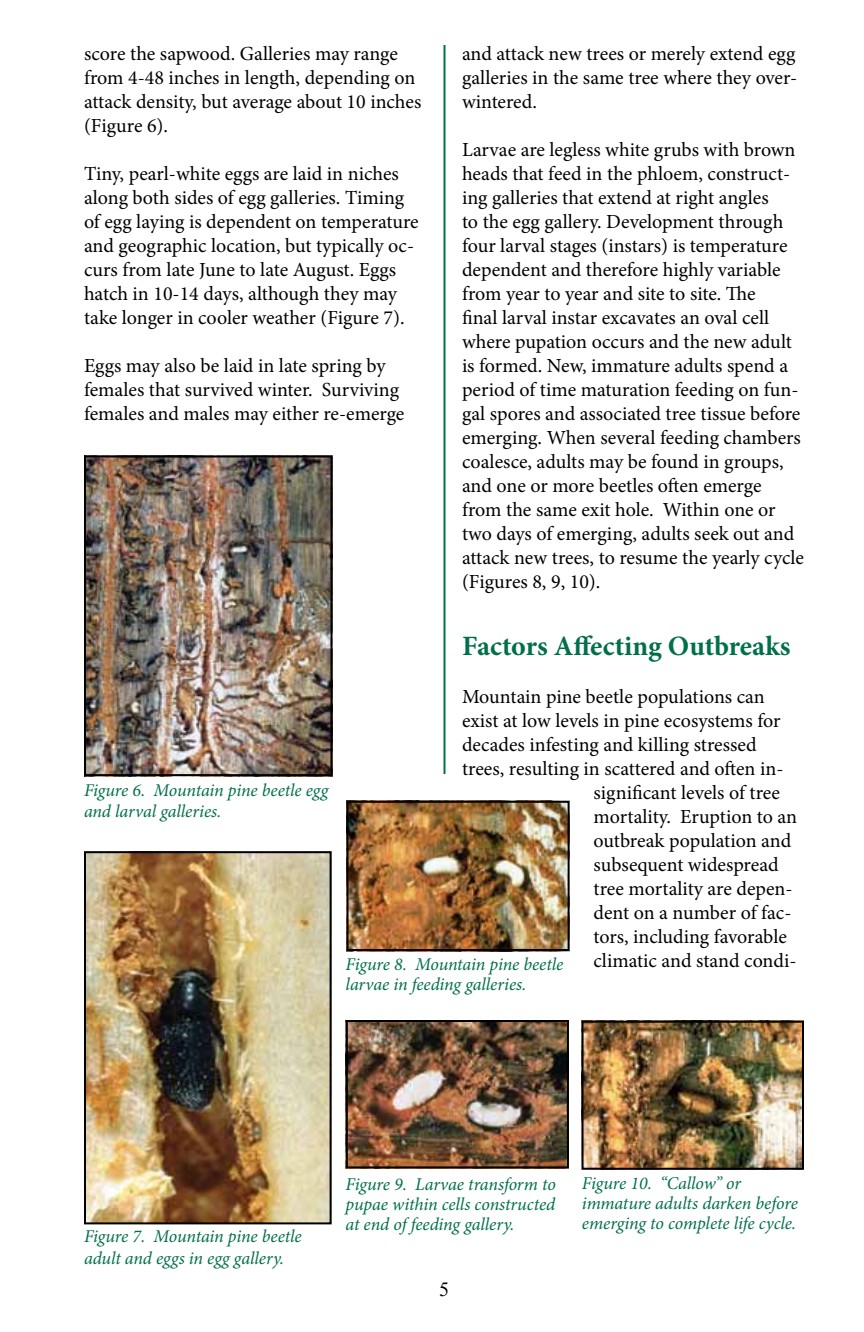
<style>
.page{position:relative;width:864px;height:1332px;background:#fff}
.page>*{position:absolute;margin:0;border:0;box-sizing:border-box;transform-origin:0 0}
.t1{font:700 28px "Minion Pro";letter-spacing:-.005em;color:#00704a}
.t2{font:20px/24px "Minion Pro";color:#000}
.t3{font:20px "Times New Roman";color:#000}
.t4{font:italic 18px/20px "Minion Pro";letter-spacing:-.01em;color:#00704a}
</style>
<div class="page">
<hr style="left:444px;top:45px;width:2px;height:729px;background:#00704a">
<img style="left:87px;top:459px;width:243px;height:314px">
<div style="left:84px;top:456px;width:249px;height:320px;border:2px solid #000"></div>
<img style="left:87px;top:854px;width:242px;height:367px">
<div style="left:84px;top:851px;width:248px;height:373px;border:2px solid #000"></div>
<img style="left:350px;top:804px;width:217px;height:144px">
<div style="left:347px;top:801px;width:223px;height:150px;border:2px solid #000"></div>
<img style="left:349px;top:1023px;width:217px;height:142px">
<div style="left:346px;top:1020px;width:223px;height:148px;border:2px solid #000"></div>
<img style="left:585px;top:1024px;width:216px;height:143px">
<div style="left:582px;top:1021px;width:222px;height:149px;border:2px solid #000"></div>
<p class="t2" style="left:84px;top:41px;width:339px">score the sapwood. Galleries may range from 4-48 inches in length, depending on attack density, but average about 10 inches (Figure 6).</p>
<p class="t2" style="left:84px;top:161px;width:336px">Tiny, pearl-white eggs are laid in niches along both sides of egg galleries. Timing of egg laying is dependent on temperature and geographic location, but typically oc&shy;curs from late June to late August. Eggs hatch in 10-14 days, although they may take longer in cooler weather (Figure 7).</p>
<p class="t2" style="left:84px;top:353px;width:322px">Eggs may also be laid in late spring by females that survived winter. Surviving females and males may either re-emerge</p>
<p class="t2" style="left:462px;top:41px;width:337px;text-align:justify">and attack new trees or merely extend egg galleries in the same tree where they over&shy;wintered.</p>
<p class="t2" style="left:462px;top:137px;width:343px">Larvae are legless white grubs with brown heads that feed in the phloem, construct&shy;ing galleries that extend at right angles<br>to the egg gallery. Development through four larval stages (instars) is temperature dependent and therefore highly variable from year to year and site to site. The<br>final larval instar excavates an oval cell where pupation occurs and the new adult is formed. New, immature adults spend a period of time maturation feeding on fun&shy;gal spores and associated tree tissue before emerging. When several feeding chambers coalesce, adults may be found in groups, and one or more beetles often emerge from the same exit hole. Within one or two days of emerging, adults seek out and attack new trees, to resume the yearly cycle (Figures 8, 9, 10).</p>
<p class="t4" style="left:84px;top:779px;width:246px;line-height:21.6px">Figure 6. Mountain pine beetle egg and larval galleries.</p>
<h1 class="t1" style="left:462px;top:626px;width:330px">Factors Affecting Outbreaks</h1>
<p class="t2" style="left:462px;top:684px;width:304px">Mountain pine beetle populations can</p>
<p class="t2" style="left:462px;top:708px;width:320px">exist at low levels in pine ecosystems for</p>
<p class="t2" style="left:462px;top:732px;width:296px">decades infesting and killing stressed</p>
<p class="t2" style="left:462px;top:756px;width:323px">trees, resulting in scattered and often in-</p>
<p class="t2" style="left:594px;top:780px;width:188px">significant levels of tree</p>
<p class="t2" style="left:594px;top:804px;width:205px">mortality. Eruption to an</p>
<p class="t2" style="left:594px;top:828px;width:199px">outbreak population and</p>
<p class="t2" style="left:594px;top:852px;width:187px">subsequent widespread</p>
<p class="t2" style="left:594px;top:876px;width:201px">tree mortality are depen-</p>
<p class="t2" style="left:594px;top:900px;width:199px">dent on a number of fac-</p>
<p class="t2" style="left:594px;top:924px;width:195px">tors, including favorable</p>
<p class="t2" style="left:594px;top:948px;width:204px">climatic and stand condi-</p>
<p class="t4" style="left:346px;top:954px;width:219px">Figure 8. Mountain pine beetle larvae in feeding galleries.</p>
<p class="t4" style="left:84px;top:1226px;width:219px;line-height:21.6px">Figure 7. Mountain pine beetle adult and eggs in egg gallery.</p>
<p class="t4" style="left:346px;top:1175px;width:212px;text-align:justify">Figure 9. Larvae transform to pupae within cells constructed at end of feeding gallery.</p>
<p class="t4" style="left:582px;top:1173px;width:217px">Figure 10. “Callow” or immature adults darken before emerging to complete life cycle.</p>
<p class="t3" style="left:439px;top:1276px;width:11px">5</p>
</div>
